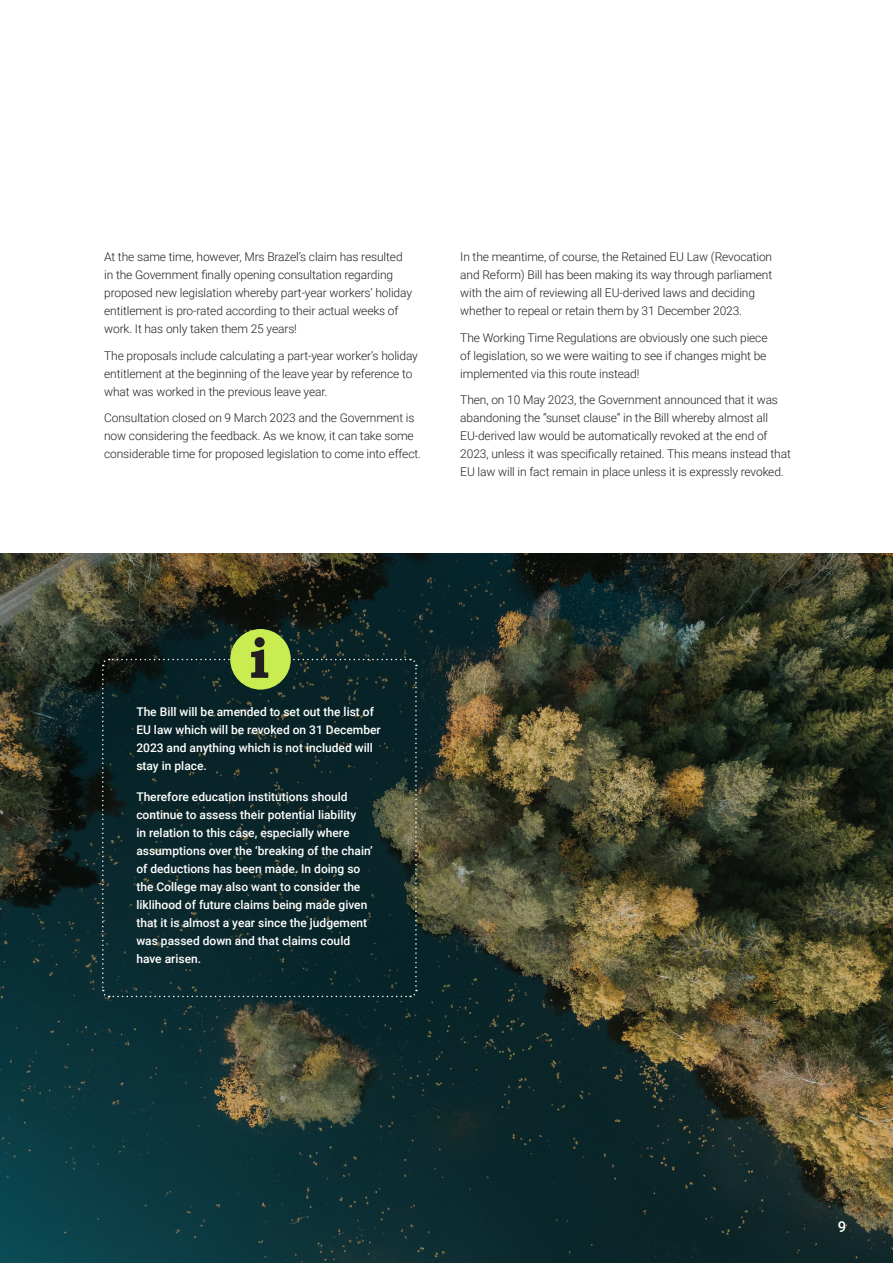
<style>
.page{position:relative;width:893px;height:1263px;background:#fff}
.page>*{position:absolute;margin:0;border:0;box-sizing:border-box;transform-origin:0 0}
.t1{font:500 15px "Roboto";color:#fff}
.t2{font:300 12px/18px "Roboto";letter-spacing:-.01em;color:#231f20}
.t3{font:500 12px/18px "Roboto";color:#fff}
</style>
<div class="page">
<img style="left:0;top:553px;width:893px;height:710px">
<div style="left:230px;top:629px;width:61px;height:61px;background:#c9ec51;border-radius:50%"></div>
<svg style="left:101px;top:637px;width:316px;height:361px;background:#102b2a"></svg>
<p class="t2" style="left:104px;top:247px;width:309px">At the same time, however, Mrs Brazel’s claim has resulted in the Government finally opening consultation regarding proposed new legislation whereby part-year workers’ holiday entitlement is pro-rated according to their actual weeks of work. It has only taken them 25 years!</p>
<p class="t2" style="left:104px;top:346px;width:315px">The proposals include calculating a part-year worker’s holiday entitlement at the beginning of the leave year by reference to what was worked in the previous leave year.</p>
<p class="t2" style="left:104px;top:408px;width:318px">Consultation closed on 9 March 2023 and the Government is now considering the feedback. As we know, it can take some considerable time for proposed legislation to come into effect.</p>
<p class="t2" style="left:460px;top:247px;width:313px">In the meantime, of course, the Retained EU Law (Revocation and Reform) Bill has been making its way through parliament with the aim of reviewing all EU-derived laws and deciding whether to repeal or retain them by 31 December 2023.</p>
<p class="t2" style="left:460px;top:328px;width:309px;text-align:justify">The Working Time Regulations are obviously one such piece of legislation, so we were waiting to see if changes might be implemented via this route instead!</p>
<p class="t2" style="left:460px;top:390px;width:332px">Then, on 10 May 2023, the Government announced that it was abandoning the “sunset clause” in the Bill whereby almost all EU-derived law would be automatically revoked at the end of 2023, unless it was specifically retained. This means instead that EU law will in fact remain in place unless it is expressly revoked.</p>
<p class="t3" style="left:136px;top:702px;width:246px">The Bill will be amended to set out the list of EU law which will be revoked on 31 December 2023 and anything which is not included will stay in place.</p>
<p class="t3" style="left:136px;top:787px;width:238px">Therefore education institutions should continue to assess their potential liability<br>in relation to this case, especially where assumptions over the ‘breaking of the chain’ of deductions has been made. In doing so the College may also want to consider the liklihood of future claims being made given that it is almost a year since the judgement was passed down and that claims could have arisen.</p>
<p class="t1" style="left:838px;top:1216px;width:10px">9</p>
</div>
